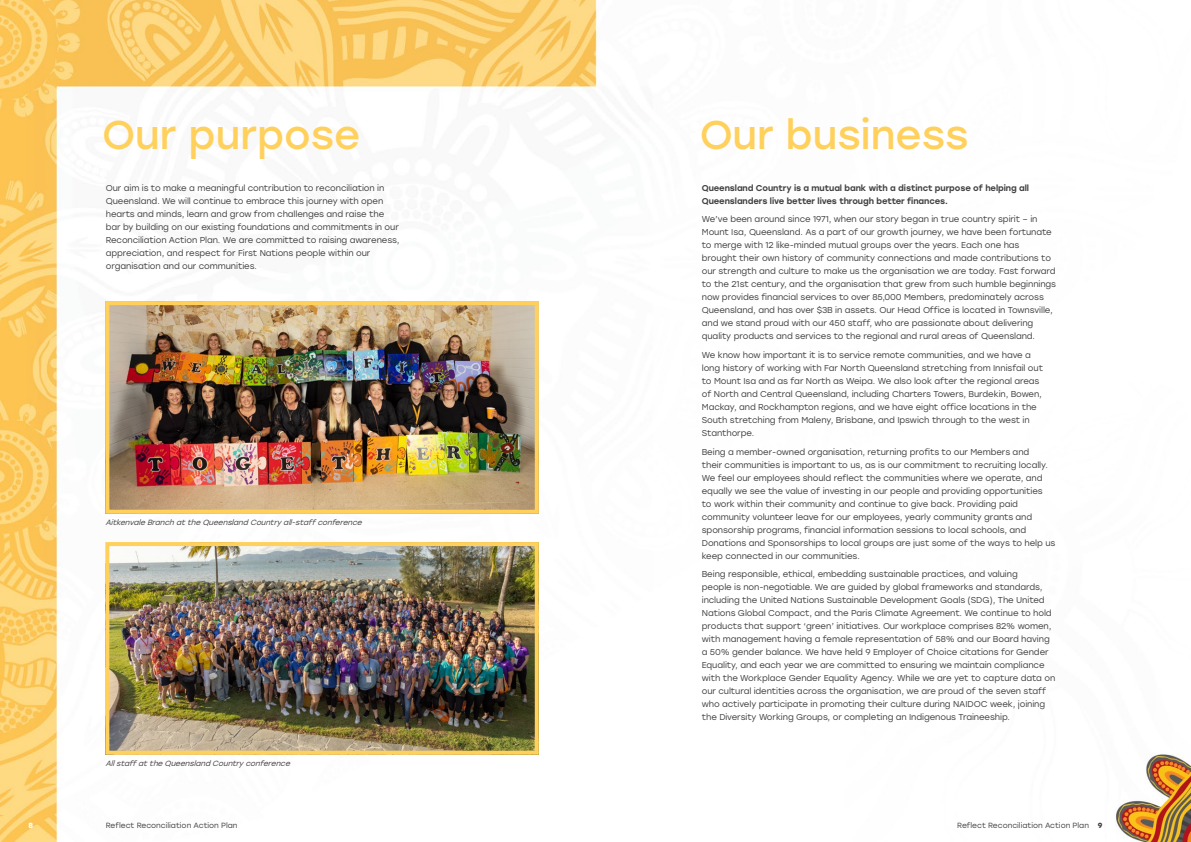
<style>
.page{position:relative;width:1191px;height:842px;background:#fff}
.page>*{position:absolute;margin:0;border:0;box-sizing:border-box;transform-origin:0 0}
.t1{font:40px "Stolzl";color:#ffd15c}
.t2{font:8.5px/13px "Stolzl";letter-spacing:-.01em;color:#414042}
.t3{font:500 8.5px/13px "Stolzl";letter-spacing:-.01em;color:#414042}
.t4{font:italic 7.5px "Stolzl";color:#414042}
.t5{font:7.5px "Stolzl";color:#414042}
.t6{font:700 7.5px "Stolzl";color:#fff}
.s1{font-weight:700}
</style>
<div class="page">
<img style="left:0;top:0;width:1191px;height:842px">
<img style="left:110px;top:306px;width:424px;height:203px">
<div style="left:105px;top:301px;width:434px;height:213px;border:4px solid #ffd15c"></div>
<img style="left:110px;top:547px;width:424px;height:203px">
<div style="left:105px;top:542px;width:434px;height:213px;border:4px solid #ffd15c"></div>
<h1 class="t1" style="left:102px;top:107px;width:259px">Our purpose</h1>
<p class="t2" style="left:106px;top:181px;width:295px">Our aim is to make a meaningful contribution to reconciliation in Queensland. We will continue to embrace this journey with open hearts and minds, learn and grow from challenges and raise the bar by building on our existing foundations and commitments in our Reconciliation Action Plan. We are committed to raising awareness, appreciation, and respect for First Nations people within our organisation and our communities.</p>
<p class="t4" style="left:105px;top:517px;width:261px">AitkenvaleBranchattheQueensland Countryall-staffconference</p>
<p class="t4" style="left:105px;top:758px;width:189px">AllstaffattheQueensland Countryconference</p>
<h1 class="t1" style="left:699px;top:107px;width:270px">Our business</h1>
<p class="t3" style="left:702px;top:181px;width:329px">Queensland Country is a mutual bank with a distinct purpose of helping all<br>Queenslanders live better lives through better finances.</p>
<p class="t2" style="left:702px;top:213px;width:356px">We’ve been around since 1971, when our story began in true country spirit – in Mount Isa, Queensland. As a part of our growth journey, we have been fortunate to merge with 12 like-minded mutual groups over the years. Each one has brought their own history of community connections and made contributions to our strength and culture to make us the organisation we are today. Fast forward to the 21st century, and the organisation that grew from such humble beginnings now provides financial services to over 85,000 Members, predominately across Queensland, and has over $3B in assets. Our Head Office is located in Townsville, and we stand proud with our 450 staff, who are passionate about delivering quality products and services to the regional and rural areas of Queensland.</p>
<p class="t2" style="left:702px;top:348px;width:343px">We know how important it is to service remote communities, and we have a long history of working with Far North Queensland stretching from Innisfail out to Mount Isa and as far North as Weipa. We also look after the regional areas of North and Central Queensland, including Charters Towers, Burdekin, Bowen, Mackay, and Rockhampton regions, and we have eight office locations in the South stretching from Maleny, Brisbane, and Ipswich through to the west in Stanthorpe.</p>
<p class="t2" style="left:702px;top:445px;width:355px">Being a member-owned organisation, returning profits to our Members and<br>their communities is important to us, as is our commitment to recruiting locally.<br>We feel our employees should reflect the communities where we operate, and equally we see the value of investing in our people and providing opportunities<br>to work within their community and continue to give back. Providing paid community volunteer leave for our employees, yearly community grants and sponsorship programs, financial information sessions to local schools, and Donations and Sponsorships to local groups are just some of the ways to help us keep connected in our communities.</p>
<p class="t2" style="left:702px;top:568px;width:355px">Being responsible, ethical, embedding sustainable practices, and valuing<br>people is non-negotiable. We are guided by global frameworks and standards, including the United Nations Sustainable Development Goals (SDG), The United Nations Global Compact, and the Paris Climate Agreement. We continue to hold products that support ‘green’ initiatives. Our workplace comprises 82% women, with management having a female representation of 58% and our Board having a 50% gender balance. We have held 9 Employer of Choice citations for Gender Equality, and each year we are committed to ensuring we maintain compliance with the Workplace Gender Equality Agency. While we are yet to capture data on our cultural identities across the organisation, we are proud of the seven staff who actively participate in promoting their culture during NAIDOC week, joining the Diversity Working Groups, or completing an Indigenous Traineeship.</p>
<p class="t6" style="left:28px;top:820px;width:6px">8</p>
<p class="t5" style="left:106px;top:820px;width:133px">Reflect Reconciliation Action Plan</p>
<p class="t5" style="left:957px;top:820px;width:147px">Reflect Reconciliation Action Plan <span class="s1">9</span></p>
</div>
